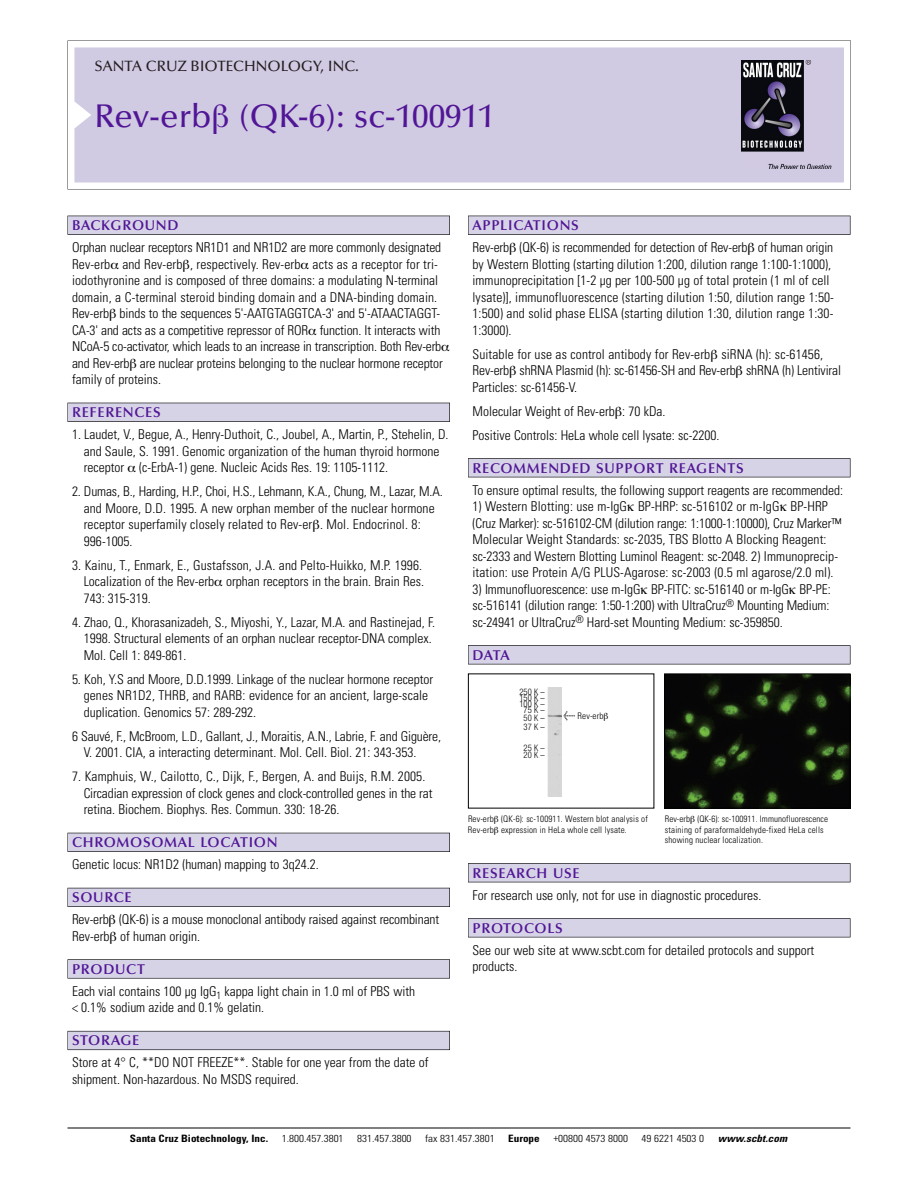
<style>
.page{position:relative;width:918px;height:1188px;background:#fff}
.page>*{position:absolute;margin:0;border:0;box-sizing:border-box;transform-origin:0 0}
.t1{font:500 33px "Optima";color:#511695}
.t2{font:500 15px "Optima";color:#231f20}
.t3{font:600 14.25px "Optima";letter-spacing:.05em;color:#511695}
.t4{font:300 condensed 13.5px/16.5px "Univers";color:#000}
.t5{font:300 condensed 10.2px "Univers";color:#000;scale:1.1 1}
.t6{font:700 condensed 10.2px "Univers";color:#000;scale:1.1 1}
.t7{font:italic 700 condensed 10.2px "Univers";letter-spacing:.005em;color:#000;scale:1.1 1}
.t8{font:300 condensed 9px/10.5px "Univers";letter-spacing:.015em;color:#000}
.t9{font:300 condensed 9px/7.5px "Helvetica Neue";color:#000;scale:.95 1}
.s1{font-family:"Meta Plus";font-weight:400;font-stretch:normal;font-size:10.5px}
</style>
<div class="page">
<svg style="left:68px;top:40px;width:783px;height:149px"></svg>
<div style="left:74px;top:47px;width:770px;height:135px;background:#d1cae3"></div>
<img style="left:741px;top:60px;width:90px;height:108px">
<div style="left:68px;top:216px;width:382px;height:19px;background:#525155"></div>
<div style="left:68px;top:216px;width:381px;height:18px;background:#d7d3e7"></div>
<div style="left:68px;top:403px;width:382px;height:19px;background:#515055"></div>
<div style="left:68px;top:403px;width:381px;height:18px;background:#d7d3e7"></div>
<div style="left:68px;top:833px;width:382px;height:19px;background:#525158"></div>
<div style="left:68px;top:833px;width:381px;height:18px;background:#d7d3e7"></div>
<div style="left:68px;top:888px;width:382px;height:19px;background:#54535a"></div>
<div style="left:68px;top:888px;width:381px;height:18px;background:#d7d3e7"></div>
<svg style="left:68px;top:959px;width:382px;height:20px"></svg>
<div style="left:68px;top:960px;width:381px;height:18px;background:#d7d3e7"></div>
<div style="left:68px;top:1031px;width:382px;height:19px;background:#66646e"></div>
<div style="left:68px;top:1031px;width:381px;height:18px;background:#d7d3e7"></div>
<div style="left:468px;top:216px;width:382px;height:19px;background:#525155"></div>
<div style="left:468px;top:216px;width:382px;height:18px;background:#d7d3e7"></div>
<div style="left:468px;top:458px;width:382px;height:19px;background:#525155"></div>
<div style="left:468px;top:459px;width:382px;height:18px;background:#d7d3e7"></div>
<div style="left:468px;top:645px;width:382px;height:19px;background:#545357"></div>
<div style="left:468px;top:646px;width:382px;height:18px;background:#d7d3e7"></div>
<div style="left:468px;top:863px;width:382px;height:19px;background:#525155"></div>
<div style="left:468px;top:864px;width:382px;height:18px;background:#d7d3e7"></div>
<div style="left:468px;top:918px;width:382px;height:19px;background:#545357"></div>
<div style="left:468px;top:919px;width:382px;height:18px;background:#d7d3e7"></div>
<hr style="left:68px;top:1128px;width:782px;height:1px;background:#000">
<img style="left:666px;top:676px;width:182px;height:130px">
<div style="left:664px;top:674px;width:186px;height:134px;border:1px solid #000"></div>
<img style="left:548px;top:687px;width:13px;height:110px">
<svg style="left:214px;top:105px;width:14px;height:29px"></svg>
<p class="t2" style="left:94px;top:61px;width:266px">SANTA CRUZ BIOTECHNOLOGY, INC.</p>
<h1 class="t1" style="left:94px;top:103px;width:402px">Rev-erb (QK-6): sc-100911</h1>
<p class="t3" style="left:72px;top:219px;width:108px">BACKGROUND</p>
<p class="t4" style="left:72px;top:240px;width:372px">Orphan nuclear receptors NR1D1 and NR1D2 are more commonly designated Rev-erb and Rev-erb , respectively. Rev-erb acts as a receptor for tri&shy;iodothyronine and is composed of three domains: a modulating N-terminal domain, a C-terminal steroid binding domain and a DNA-binding domain.<br>Rev-erb binds to the sequences 5'-AATGTAGGTCA-3' and 5'-ATAACTAGGT-CA-3' and acts as a competitive repressor of ROR function. It interacts with NCoA-5 co-activator, which leads to an increase in transcription. Both Rev-erb and Rev-erb are nuclear proteins belonging to the nuclear hormone receptor family of proteins.</p>
<p class="t3" style="left:72px;top:407px;width:90px">REFERENCES</p>
<p class="t4" style="left:84px;top:427px;width:366px;text-indent:-12px">1. Laudet, V., Begue, A., Henry-Duthoit, C., Joubel, A., Martin, P., Stehelin, D. and Saule, S. 1991. Genomic organization of the human thyroid hormone receptor (c-ErbA-1) gene. Nucleic Acids Res. 19: 1105-1112.</p>
<p class="t4" style="left:84px;top:484px;width:361px;text-indent:-12px">2. Dumas, B., Harding, H.P., Choi, H.S., Lehmann, K.A., Chung, M., Lazar, M.A. and Moore, D.D. 1995. A new orphan member of the nuclear hormone receptor superfamily closely related to Rev-er . Mol. Endocrinol. 8:<br>996-1005.</p>
<p class="t4" style="left:84px;top:558px;width:342px;text-indent:-12px">3. Kainu, T., Enmark, E., Gustafsson, J.A. and Pelto-Huikko, M.P. 1996.<br>Localization of the Rev-erb orphan receptors in the brain. Brain Res.<br>743: 315-319.</p>
<p class="t4" style="left:84px;top:615px;width:353px;text-indent:-12px">4. Zhao, Q., Khorasanizadeh, S., Miyoshi, Y., Lazar, M.A. and Rastinejad, F.<br>1998. Structural elements of an orphan nuclear receptor-DNA complex.<br>Mol. Cell 1: 849-861.</p>
<p class="t4" style="left:84px;top:672px;width:351px;text-indent:-12px">5. Koh, Y.S and Moore, D.D.1999. Linkage of the nuclear hormone receptor genes NR1D2, THRB, and RARB: evidence for an ancient, large-scale duplication. Genomics 57: 289-292.</p>
<p class="t4" style="left:84px;top:729px;width:359px;text-indent:-12px">6 Sauvé, F., McBroom, L.D., Gallant, J., Moraitis, A.N., Labrie, F. and Giguère,<br>V. 2001. CIA, a interacting determinant. Mol. Cell. Biol. 21: 343-353.</p>
<p class="t4" style="left:84px;top:769px;width:350px;text-indent:-12px">7. Kamphuis, W., Cailotto, C., Dijk, F., Bergen, A. and Buijs, R.M. 2005.<br>Circadian expression of clock genes and clock-controlled genes in the rat retina. Biochem. Biophys. Res. Commun. 330: 18-26.</p>
<p class="t3" style="left:72px;top:837px;width:207px">CHROMOSOMAL LOCATION</p>
<p class="t4" style="left:72px;top:857px;width:248px">Genetic locus: NR1D2 (human) mapping to 3q24.2.</p>
<p class="t3" style="left:72px;top:892px;width:61px">SOURCE</p>
<p class="t4" style="left:72px;top:912px;width:369px">Rev-erb (QK-6) is a mouse monoclonal antibody raised against recombinant<br>Rev-erb of human origin.</p>
<p class="t3" style="left:72px;top:963px;width:74px">PRODUCT</p>
<p class="t4" style="left:72px;top:984px;width:345px">Each vial contains 100 µg IgG<sub>1</sub> kappa light chain in 1.0 ml of PBS with &lt; 0.1% sodium azide and 0.1% gelatin.</p>
<p class="t3" style="left:72px;top:1035px;width:69px">STORAGE</p>
<p class="t4" style="left:72px;top:1055px;width:358px">Store at 4° C, **DO NOT FREEZE**. Stable for one year from the date of shipment. Non-hazardous. No MSDS required.</p>
<p class="t3" style="left:473px;top:219px;width:108px">APPLICATIONS</p>
<p class="t4" style="left:473px;top:240px;width:363px">Rev-erb (QK-6) is recommended for detection of Rev-erb of human origin by Western Blotting (starting dilution 1:200, dilution range 1:100-1:1000), immunoprecipitation [1-2 µg per 100-500 µg of total protein (1 ml of cell lysate)], immunofluorescence (starting dilution 1:50, dilution range 1:50- 1:500) and solid phase ELISA (starting dilution 1:30, dilution range 1:30- 1:3000).</p>
<p class="t4" style="left:473px;top:347px;width:370px">Suitable for use as control antibody for Rev-erb siRNA (h): sc-61456,<br>Rev-erb shRNA Plasmid (h): sc-61456-SH and Rev-erb shRNA (h) Lentiviral<br>Particles: sc-61456-V.</p>
<p class="t4" style="left:473px;top:400px;width:248px;line-height:24px">Molecular Weight of Rev-erb : 70 kDa.<br>Positive Controls: HeLa whole cell lysate: sc-2200.</p>
<p class="t3" style="left:473px;top:462px;width:273px">RECOMMENDED SUPPORT REAGENTS</p>
<p class="t4" style="left:473px;top:483px;width:372px">To ensure optimal results, the following support reagents are recommended:</p>
<p class="t4" style="left:473px;top:499px;width:370px">1) Western Blotting: use m-IgG BP-HRP: sc-516102 or m-IgG BP-HRP (Cruz Marker): sc-516102-CM (dilution range: 1:1000-1:10000), Cruz Marker™ Molecular Weight Standards: sc-2035, TBS Blotto A Blocking Reagent: sc-2333 and Western Blotting Luminol Reagent: sc-2048. 2) Immunoprecip&shy;itation: use Protein A/G PLUS-Agarose: sc-2003 (0.5 ml agarose/2.0 ml).</p>
<p class="t4" style="left:473px;top:582px;width:360px;text-align:justify">3) Immunofluorescence: use m-IgG BP-FITC: sc-516140 or m-IgG BP-PE: sc-516141 (dilution range: 1:50-1:200) with UltraCruz<sup>®</sup> Mounting Medium: sc-24941 or UltraCruz<sup>®</sup> Hard-set Mounting Medium: sc-359850.</p>
<p class="t3" style="left:473px;top:649px;width:39px">DATA</p>
<p class="t9" style="left:520px;top:689px;width:28px">250 K –</p>
<p class="t9" style="left:520px;top:695px;width:28px">150 K –</p>
<p class="t9" style="left:520px;top:701px;width:28px">100 K –</p>
<p class="t9" style="left:524px;top:707px;width:24px">75K–<br>50K–</p>
<p class="t9" style="left:524px;top:723px;width:24px">37K–</p>
<p class="t9" style="left:524px;top:744px;width:24px">25K–<br>20K–</p>
<p class="t8" style="left:563px;top:712px;width:41px"><span class="s1">&lt;</span> Rev-erb</p>
<p class="t8" style="left:468px;top:815px;width:181px">Rev-erb (QK-6): sc-100911. Western blot analysis of<br>Rev-erb expression in HeLa whole cell lysate.</p>
<p class="t8" style="left:665px;top:815px;width:165px">Rev-erb (QK-6): sc-100911. Immunofluorescence staining of paraformaldehyde-fixed HeLa cells showing nuclear localization.</p>
<p class="t3" style="left:473px;top:867px;width:109px">RESEARCH USE</p>
<p class="t4" style="left:473px;top:888px;width:290px">For research use only, not for use in diagnostic procedures.</p>
<p class="t3" style="left:473px;top:922px;width:92px">PROTOCOLS</p>
<p class="t4" style="left:473px;top:943px;width:343px">See our web site at www.scbt.com for detailed protocols and support products.</p>
<p class="t6" style="left:130px;top:1135px;width:127px">Santa Cruz Biotechnology, Inc.</p>
<p class="t5" style="left:282px;top:1135px;width:58px">1.800.457.3801</p>
<p class="t5" style="left:357px;top:1135px;width:51px">831.457.3800</p>
<p class="t5" style="left:425px;top:1135px;width:65px">fax 831.457.3801</p>
<p class="t6" style="left:508px;top:1135px;width:30px">Europe</p>
<p class="t5" style="left:553px;top:1135px;width:69px">+00800 4573 8000</p>
<p class="t5" style="left:642px;top:1135px;width:58px">49 6221 4503 0</p>
<p class="t7" style="left:718px;top:1135px;width:64px">www.scbt.com</p>
</div>
